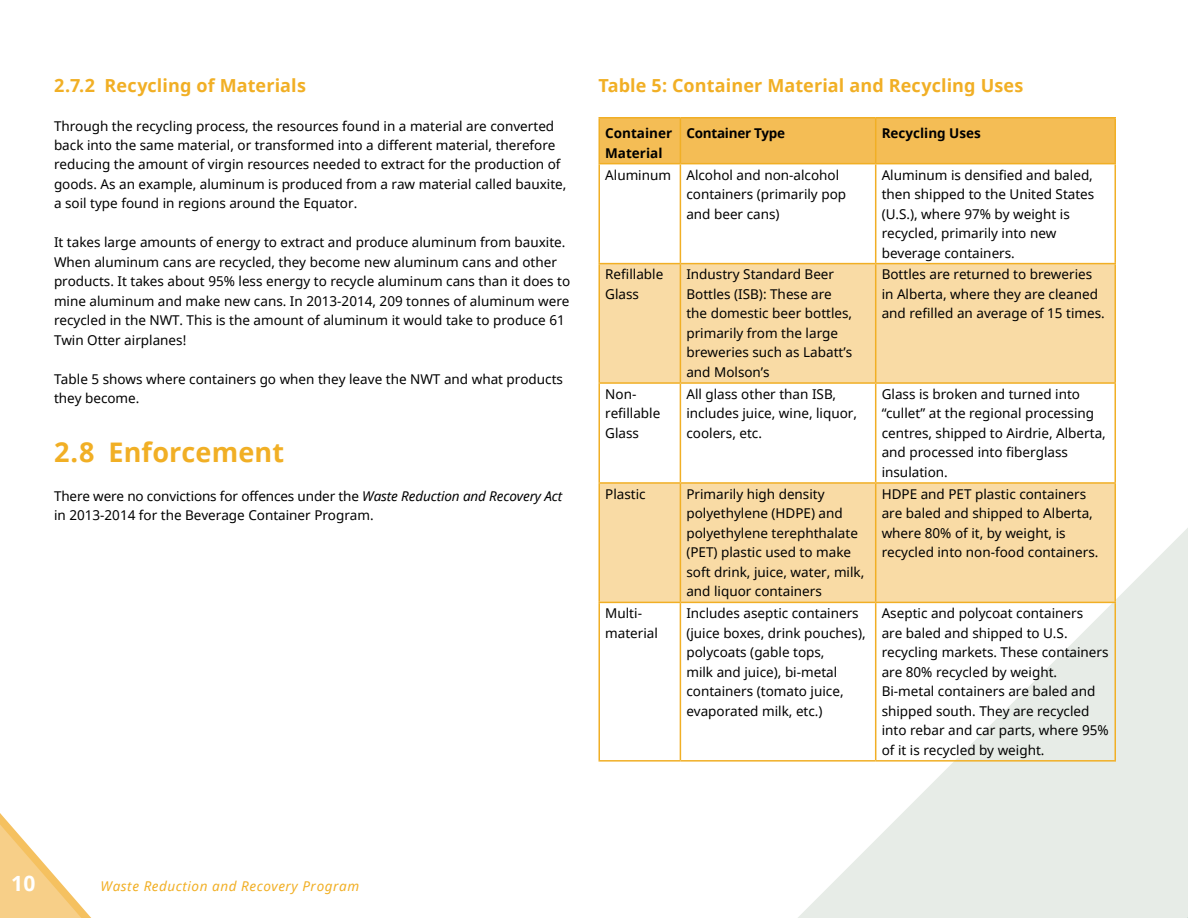
<style>
.page{position:relative;width:1188px;height:918px;background:#fff}
.page>*{position:absolute;margin:0;border:0;box-sizing:border-box;transform-origin:0 0}
.t1{font:700 27px "Noto Sans";letter-spacing:.005em;color:#f1af25}
.t2{font:700 21px "Noto Sans";color:#fff}
.t3{font:700 18px "Noto Sans";letter-spacing:.005em;color:#f1af25}
.t4{font:13.5px/19.5px "Noto Sans";color:#000}
.t5{font:italic 13.5px "Noto Sans";letter-spacing:.04em;color:#f1af25}
.t6{font:700 13.5px/19.5px "Noto Sans";color:#000}
.t7{font:700 13.5px "Noto Sans";letter-spacing:-.02em;color:#000}
.s1{font-style:italic}
</style>
<div class="page">
<svg style="left:784px;top:164px;width:390px;height:754px"></svg>
<div style="left:1174px;top:528px;width:14px;height:390px;background:#e7ece7"></div>
<svg style="left:0;top:813px;width:91px;height:105px"></svg>
<div style="left:600px;top:118px;width:514px;height:45px;background:#f4bd55"></div>
<svg style="left:600px;top:264px;width:514px;height:338px;fill:#f9dba5"></svg>
<hr style="left:598px;top:117px;width:82px;height:1px;background:#f1af25">
<hr style="left:598px;top:118px;width:2px;height:45px;background:#f1af25">
<hr style="left:680px;top:117px;width:196px;height:1px;background:#f1af25">
<hr style="left:680px;top:118px;width:1px;height:45px;background:#f1af25">
<hr style="left:876px;top:117px;width:240px;height:1px;background:#f1af25">
<hr style="left:875px;top:118px;width:1px;height:45px;background:#f1af25">
<hr style="left:1114px;top:118px;width:2px;height:45px;background:#f1af25">
<hr style="left:598px;top:163px;width:82px;height:1px;background:#f1af25">
<hr style="left:598px;top:164px;width:2px;height:99px;background:#f1af25">
<hr style="left:680px;top:163px;width:196px;height:1px;background:#f1af25">
<hr style="left:680px;top:164px;width:1px;height:99px;background:#f1af25">
<hr style="left:876px;top:163px;width:240px;height:1px;background:#f1af25">
<hr style="left:875px;top:164px;width:1px;height:99px;background:#f1af25">
<hr style="left:1114px;top:164px;width:2px;height:99px;background:#f1af25">
<hr style="left:598px;top:263px;width:82px;height:1px;background:#f1af25">
<hr style="left:598px;top:264px;width:2px;height:118px;background:#f1af25">
<hr style="left:680px;top:263px;width:196px;height:1px;background:#f1af25">
<hr style="left:680px;top:264px;width:1px;height:118px;background:#f1af25">
<hr style="left:876px;top:263px;width:240px;height:1px;background:#f1af25">
<hr style="left:875px;top:264px;width:1px;height:118px;background:#f1af25">
<hr style="left:1114px;top:264px;width:2px;height:118px;background:#f1af25">
<hr style="left:598px;top:382px;width:82px;height:2px;background:#f1af25">
<hr style="left:598px;top:384px;width:2px;height:98px;background:#f1af25">
<hr style="left:680px;top:382px;width:196px;height:2px;background:#f1af25">
<hr style="left:680px;top:384px;width:1px;height:98px;background:#f1af25">
<hr style="left:876px;top:382px;width:240px;height:2px;background:#f1af25">
<hr style="left:875px;top:384px;width:1px;height:98px;background:#f1af25">
<hr style="left:1114px;top:384px;width:2px;height:98px;background:#f1af25">
<hr style="left:598px;top:482px;width:82px;height:2px;background:#f1af25">
<hr style="left:598px;top:484px;width:2px;height:118px;background:#f1af25">
<hr style="left:680px;top:482px;width:196px;height:2px;background:#f1af25">
<hr style="left:680px;top:484px;width:1px;height:118px;background:#f1af25">
<hr style="left:876px;top:482px;width:240px;height:2px;background:#f1af25">
<hr style="left:875px;top:484px;width:1px;height:118px;background:#f1af25">
<hr style="left:1114px;top:484px;width:2px;height:118px;background:#f1af25">
<hr style="left:598px;top:602px;width:82px;height:1px;background:#f1af25">
<hr style="left:598px;top:603px;width:2px;height:157px;background:#f1af25">
<hr style="left:680px;top:602px;width:196px;height:1px;background:#f1af25">
<hr style="left:680px;top:603px;width:1px;height:157px;background:#f1af25">
<hr style="left:876px;top:602px;width:240px;height:1px;background:#f1af25">
<hr style="left:875px;top:603px;width:1px;height:157px;background:#f1af25">
<hr style="left:1114px;top:603px;width:2px;height:157px;background:#f1af25">
<hr style="left:598px;top:760px;width:82px;height:2px;background:#f1af25">
<hr style="left:680px;top:760px;width:196px;height:2px;background:#f1af25">
<hr style="left:876px;top:760px;width:240px;height:2px;background:#f1af25">
<h3 class="t3" style="left:54px;top:72px;width:253px">2.7.2 Recycling of Materials</h3>
<p class="t4" style="left:54px;top:116px;width:514px">Through the recycling process, the resources found in a material are converted back into the same material, or transformed into a different material, therefore reducing the amount of virgin resources needed to extract for the production of goods. As an example, aluminum is produced from a raw material called bauxite, a soil type found in regions around the Equator.</p>
<p class="t4" style="left:54px;top:232px;width:518px">It takes large amounts of energy to extract and produce aluminum from bauxite.<br>When aluminum cans are recycled, they become new aluminum cans and other products. It takes about 95% less energy to recycle aluminum cans than it does to mine aluminum and make new cans. In 2013-2014, 209 tonnes of aluminum were recycled in the NWT. This is the amount of aluminum it would take to produce 61<br>Twin Otter airplanes!</p>
<p class="t4" style="left:54px;top:369px;width:511px">Table 5 shows where containers go when they leave the NWT and what products they become.</p>
<h1 class="t1" style="left:54px;top:433px;width:232px">2.8 Enforcement</h1>
<p class="t4" style="left:54px;top:486px;width:510px">There were no convictions for offences under the <span class="s1">Waste Reduction and Recovery Act </span>in 2013-2014 for the Beverage Container Program.</p>
<h3 class="t3" style="left:598px;top:72px;width:426px">Table 5: Container Material and Recycling Uses</h3>
<p class="t6" style="left:605px;top:123px;width:68px">Container<br>Material</p>
<p class="t7" style="left:686px;top:124px;width:100px">Container Type</p>
<p class="t6" style="left:882px;top:123px;width:101px">Recycling Uses</p>
<p class="t4" style="left:686px;top:165px;width:161px;text-indent:-81px">Aluminum Alcohol and non-alcohol containers (primarily pop and beer cans)</p>
<p class="t4" style="left:882px;top:165px;width:214px">Aluminum is densified and baled, then shipped to the United States (U.S.), where 97% by weight is recycled, primarily into new beverage containers.</p>
<p class="t4" style="left:605px;top:265px;width:60px">Refillable<br>Glass</p>
<p class="t4" style="left:686px;top:265px;width:167px">Industry Standard Beer<br>Bottles (ISB): These are the domestic beer bottles, primarily from the large breweries such as Labatt’s and Molson’s</p>
<p class="t4" style="left:882px;top:264px;width:225px">Bottles are returned to breweries in Alberta, where they are cleaned and refilled an average of 15 times.</p>
<p class="t4" style="left:605px;top:384px;width:57px">Non&shy;refillable<br>Glass</p>
<p class="t4" style="left:686px;top:384px;width:172px">All glass other than ISB, includes juice, wine, liquor, coolers, etc.</p>
<p class="t4" style="left:882px;top:384px;width:226px">Glass is broken and turned into “cullet” at the regional processing centres, shipped to Airdrie, Alberta, and processed into fiberglass insulation.</p>
<p class="t4" style="left:605px;top:484px;width:42px">Plastic</p>
<p class="t4" style="left:686px;top:484px;width:180px">Primarily high density polyethylene (HDPE) and polyethylene terephthalate (PET) plastic used to make soft drink, juice, water, milk, and liquor containers</p>
<p class="t4" style="left:882px;top:484px;width:218px">HDPE and PET plastic containers are baled and shipped to Alberta, where 80% of it, by weight, is recycled into non-food containers.</p>
<p class="t4" style="left:605px;top:603px;width:54px">Multi&shy;material</p>
<p class="t4" style="left:686px;top:603px;width:181px">Includes aseptic containers (juice boxes, drink pouches), polycoats (gable tops,<br>milk and juice), bi-metal containers (tomato juice, evaporated milk, etc.)</p>
<p class="t4" style="left:882px;top:603px;width:228px">Aseptic and polycoat containers<br>are baled and shipped to U.S. recycling markets. These containers are 80% recycled by weight.<br>Bi-metal containers are baled and shipped south. They are recycled into rebar and car parts, where 95% of it is recycled by weight.</p>
<h2 class="t2" style="left:11px;top:869px;width:26px">10</h2>
<p class="t5" style="left:101px;top:877px;width:260px">Waste Reduction and Recovery Program</p>
</div>
